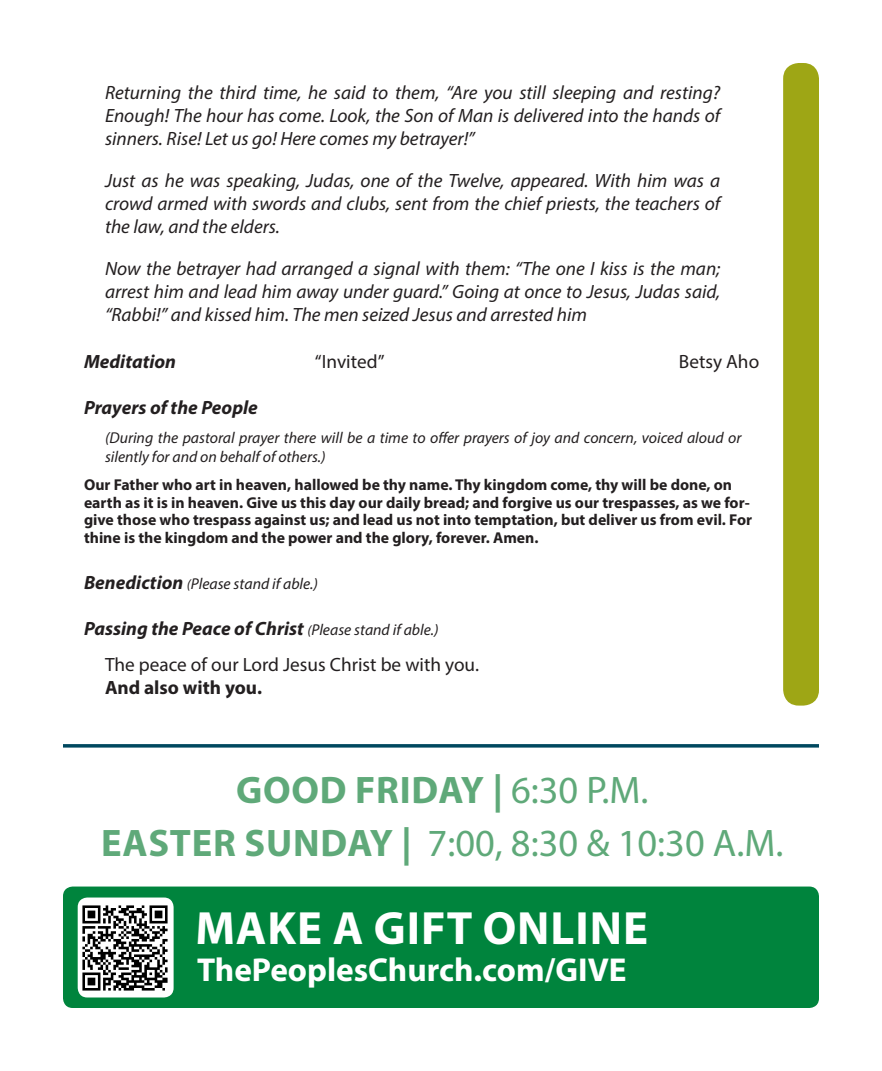
<style>
.page{position:relative;width:882px;height:1071px;background:#fff}
.page>*{position:absolute;margin:0;border:0;box-sizing:border-box;transform-origin:0 0}
.t1{font:700 46.9px "Myriad Pro";letter-spacing:.02em;color:#fff}
.t2{font:38.5px "Myriad Pro";color:#5fa979}
.t3{font:700 38.5px "Myriad Pro";letter-spacing:.02em;color:#5fa979}
.t4{font:700 33.25px "Myriad Pro";color:#fff}
.t5{font:italic 19.25px/23.1px "Myriad Pro";color:#231f20;text-align:justify}
.t6{font:italic 700 19.25px "Myriad Pro";color:#231f20}
.t7{font:19.25px "Myriad Pro";color:#231f20}
.t8{font:700 19.25px "Myriad Pro";color:#231f20}
.t9{font:700 15.75px/17.5px "Myriad Pro";color:#231f20}
.t10{font:italic 15.75px/18.9px "Myriad Pro";color:#231f20}
.s1{font-weight:700;font-size:19.25px}
.s2{font-size:14px}
.s3{font-weight:400;font-size:14px}
.s4{font-weight:400;font-size:15.75px}
.s5{font-weight:400}
.s6{font-weight:700}
</style>
<div class="page">
<svg style="left:63px;top:744px;width:756px;height:4px;background:#1f5e72"></svg>
<div style="left:63px;top:887px;width:756px;height:121px;background:#00843d;border-radius:10px"></div>
<div style="left:78px;top:898px;width:96px;height:100px;background:#fff;border-radius:10px"></div>
<img style="left:83px;top:905px;width:84px;height:85px">
<div style="left:783px;top:63px;width:36px;height:643px;background:#9ea615;border-radius:16px"></div>
<p class="t5" style="left:105px;top:80px;width:617px">Returning the third time, he said to them, “Are you still sleeping and resting?<br>Enough! The hour has come. Look, the Son of Man is delivered into the hands of sinners. Rise! Let us go! Here comes my betrayer!”</p>
<p class="t5" style="left:105px;top:169px;width:617px">Just as he was speaking, Judas, one of the Twelve, appeared. With him was a crowd armed with swords and clubs, sent from the chief priests, the teachers of the law, and the elders.</p>
<p class="t5" style="left:105px;top:257px;width:617px">Now the betrayer had arranged a signal with them: “The one I kiss is the man; arrest him and lead him away under guard.” Going at once to Jesus, Judas said, “Rabbi!” and kissed him. The men seized Jesus and arrested him</p>
<p class="t6" style="left:84px;top:349px;width:94px">Meditation</p>
<p class="t7" style="left:315px;top:349px;width:71px">“Invited”</p>
<p class="t7" style="left:679px;top:349px;width:82px">Betsy Aho</p>
<p class="t6" style="left:84px;top:395px;width:175px">Prayers of the People</p>
<p class="t10" style="left:105px;top:428px;width:638px">(During the pastoral prayer there will be a time to offer prayers of joy and concern, voiced aloud or silently for and on behalf of others.)</p>
<p class="t9" style="left:84px;top:476px;width:670px">Our Father who art in heaven, hallowed be thy name. Thy kingdom come, thy will be done, on earth as it is in heaven. Give us this day our daily bread; and forgive us our trespasses, as we for&shy;give those who trespass against us; and lead us not into temptation, but deliver us from evil. For thine is the kingdom and the power and the glory, forever. Amen.</p>
<p class="t10" style="left:84px;top:574px;width:235px"><span class="s1">Benediction</span> <span class="s2">(</span>Please stand if able.)</p>
<p class="t6" style="left:84px;top:616px;width:356px">Passing the Peace of Christ <span class="s3">(</span><span class="s4">Please stand if able.)</span></p>
<p class="t7" style="left:105px;top:652px;width:376px">The peace of our Lord Jesus Christ be with you.</p>
<p class="t8" style="left:105px;top:675px;width:159px">And also with you.</p>
<p class="t3" style="left:236px;top:765px;width:414px">GOOD FRIDAY | <span class="s5">6:30 P.M.</span></p>
<p class="t2" style="left:101px;top:819px;width:684px"><span class="s6">EASTER SUNDAY |</span> 7:00, 8:30 &amp; 10:30 A.M.</p>
<p class="t1" style="left:195px;top:897px;width:454px">MAKE A GIFT ONLINE</p>
<p class="t4" style="left:197px;top:949px;width:431px">ThePeoplesChurch.com/GIVE</p>
</div>
